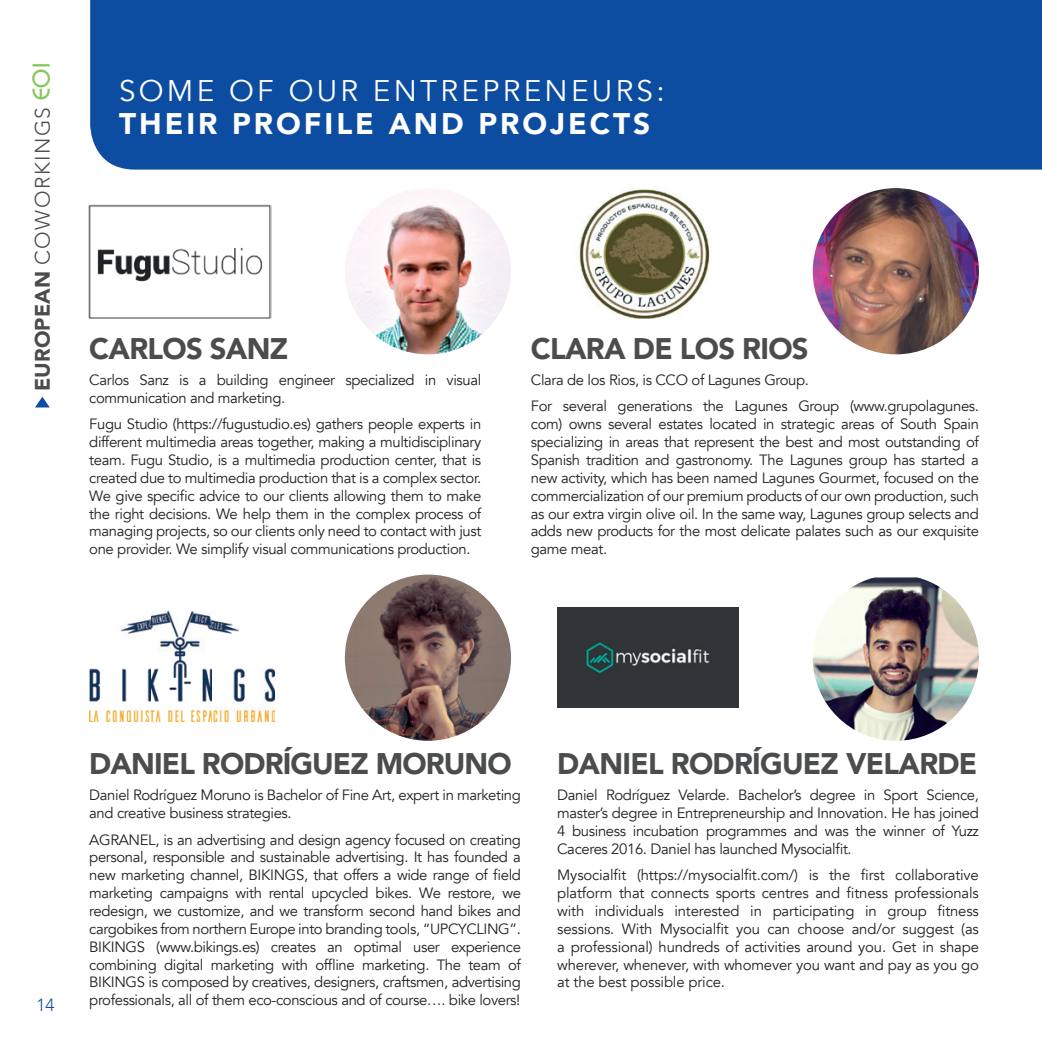
<style>
.page{position:relative;width:1042px;height:1042px;background:#fff}
.page>*{position:absolute;margin:0;border:0;box-sizing:border-box;transform-origin:0 0}
.t1{font:900 29.75px "Avenir";letter-spacing:-.025em;color:#4b4c4d}
.t2{font:29.75px "Avenir";letter-spacing:.11em;color:#fff}
.t3{font:900 29.75px "Avenir";letter-spacing:.1em;color:#fff}
.t4{font:300 21px "Avenir";letter-spacing:.07em;color:#4b4c4d}
.t5{font:300 17.5px "Avenir";color:#0d4da1}
.t6{font:14.88px/17.8px "Avenir";letter-spacing:-.025em;color:#231f20;text-align:justify}
.s1{font-weight:900}
.s2{font-family:"Bauhaus Std";font-weight:500;font-size:24.5px;color:#88c75a}
</style>
<div class="page">
<div style="left:90px;top:0;width:952px;height:170px;background:#0d4da1"></div>
<svg style="left:35px;top:397px;width:15px;height:10px"></svg>
<img style="left:813px;top:188px;width:166px;height:166px;border-radius:83px">
<img style="left:345px;top:188px;width:166px;height:166px;border-radius:83px">
<img style="left:813px;top:577px;width:166px;height:164px">
<img style="left:345px;top:574px;width:166px;height:167px;border-radius:83px">
<img style="left:89px;top:611px;width:186px;height:110px">
<img style="left:88px;top:204px;width:183px;height:115px">
<img style="left:579px;top:189px;width:131px;height:130px">
<div style="left:557px;top:607px;width:182px;height:101px;background:#313537"></div>
<h2 class="t4" style="left:30px;top:391px;width:330px;rotate:-90deg"><span class="s1">EUROPEAN</span> COWORKINGS <span class="s2">eoi</span></h2>
<h1 class="t2" style="left:119px;top:73px;width:547px">SOME OF OUR ENTREPRENEURS:</h1>
<h1 class="t3" style="left:119px;top:98px;width:533px">THEIR PROFILE AND PROJECTS</h1>
<h1 class="t1" style="left:89px;top:323px;width:200px">CARLOS SANZ</h1>
<p class="t6" style="left:89px;top:371px;width:393px">Carlos Sanz is a building engineer specialized in visual communication and marketing.</p>
<p class="t6" style="left:89px;top:415px;width:393px">Fugu Studio (https://fugustudio.es) gathers people experts in different multimedia areas together, making a multidisciplinary team. Fugu Studio, is a multimedia production center, that is created due to multimedia production that is a complex sector.<br>We give specific advice to our clients allowing them to make the right decisions. We help them in the complex process of managing projects, so our clients only need to contact with just one provider. We simplify visual communications production.</p>
<h1 class="t1" style="left:531px;top:323px;width:279px">CLARA DE LOS RIOS</h1>
<p class="t6" style="left:531px;top:367px;width:449px;line-height:26.2px">Clara de los Rios, is CCO of Lagunes Group.<br>For several generations the Lagunes Group (www.grupolagunes.</p>
<p class="t6" style="left:531px;top:415px;width:450px">com) owns several estates located in strategic areas of South Spain specializing in areas that represent the best and most outstanding of Spanish tradition and gastronomy. The Lagunes group has started a new activity, which has been named Lagunes Gourmet, focused on the commercialization of our premium products of our own production, such as our extra virgin olive oil. In the same way, Lagunes group selects and adds new products for the most delicate palates such as our exquisite game meat.</p>
<p class="t5" style="left:36px;top:995px;width:20px">14</p>
<h1 class="t1" style="left:89px;top:738px;width:424px">DANIEL RODRÍGUEZ MORUNO</h1>
<p class="t6" style="left:89px;top:786px;width:433px">Daniel Rodríguez Moruno is Bachelor of Fine Art, expert in marketing and creative business strategies.</p>
<p class="t6" style="left:89px;top:831px;width:433px">AGRANEL, is an advertising and design agency focused on creating personal, responsible and sustainable advertising. It has founded a new marketing channel, BIKINGS, that offers a wide range of field marketing campaigns with rental upcycled bikes. We restore, we redesign, we customize, and we transform second hand bikes and cargobikes from northern Europe into branding tools, “UPCYCLING”.<br>BIKINGS (www.bikings.es) creates an optimal user experience combining digital marketing with offline marketing. The team of BIKINGS is composed by creatives, designers, craftsmen, advertising professionals, all of them eco-conscious and of course…. bike lovers!</p>
<h1 class="t1" style="left:557px;top:738px;width:422px">DANIEL RODRÍGUEZ VELARDE</h1>
<p class="t6" style="left:557px;top:786px;width:423px">Daniel Rodríguez Velarde. Bachelor’s degree in Sport Science, master’s degree in Entrepreneurship and Innovation. He has joined 4 business incubation programmes and was the winner of Yuzz Caceres 2016. Daniel has launched Mysocialfit.</p>
<p class="t6" style="left:557px;top:866px;width:423px">Mysocialfit (https://mysocialfit.com/) is the first collaborative platform that connects sports centres and fitness professionals with individuals interested in participating in group fitness sessions. With Mysocialfit you can choose and/or suggest (as a professional) hundreds of activities around you. Get in shape wherever, whenever, with whomever you want and pay as you go at the best possible price.</p>
</div>
